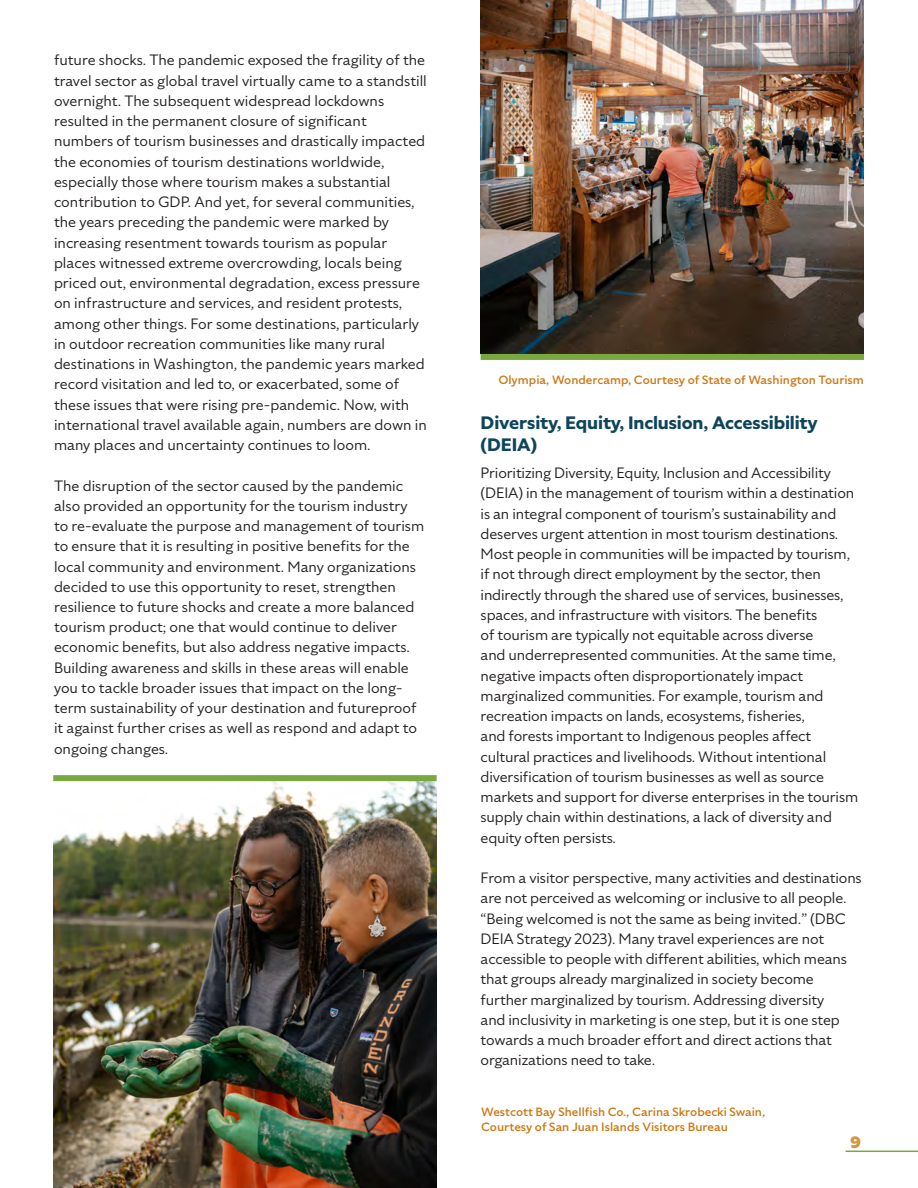
<style>
.page{position:relative;width:918px;height:1188px;background:#fff}
.page>*{position:absolute;margin:0;border:0;box-sizing:border-box;transform-origin:0 0}
.t1{font:700 18px/21.6px "Specter";letter-spacing:-.01em;color:#0e455c}
.t2{font:900 16.5px "Specter";color:#d69443}
.t3{font:15px/20.2px "Specter";letter-spacing:-.01em;color:#231f20}
.t4{font:500 12px/15px "Specter";color:#cc7914}
</style>
<div class="page">
<img style="left:54px;top:781px;width:383px;height:407px">
<hr style="left:846px;top:1151px;width:72px;height:1px;background:#7aa740">
<div style="left:53px;top:775px;width:384px;height:6px;background:#7aa740"></div>
<img style="left:481px;top:0;width:383px;height:354px">
<div style="left:481px;top:354px;width:383px;height:6px;background:#7aa740"></div>
<p class="t3" style="left:54px;top:50px;width:374px">future shocks. The pandemic exposed the fragility of the travel sector as global travel virtually came to a standstill overnight. The subsequent widespread lockdowns resulted in the permanent closure of significant numbers of tourism businesses and drastically impacted the economies of tourism destinations worldwide, especially those where tourism makes a substantial contribution to GDP. And yet, for several communities, the years preceding the pandemic were marked by increasing resentment towards tourism as popular places witnessed extreme overcrowding, locals being priced out, environmental degradation, excess pressure on infrastructure and services, and resident protests, among other things. For some destinations, particularly in outdoor recreation communities like many rural destinations in Washington, the pandemic years marked record visitation and led to, or exacerbated, some of these issues that were rising pre-pandemic. Now, with international travel available again, numbers are down in many places and uncertainty continues to loom.</p>
<p class="t3" style="left:54px;top:475px;width:372px">The disruption of the sector caused by the pandemic also provided an opportunity for the tourism industry to re-evaluate the purpose and management of tourism to ensure that it is resulting in positive benefits for the local community and environment. Many organizations decided to use this opportunity to reset, strengthen resilience to future shocks and create a more balanced tourism product; one that would continue to deliver economic benefits, but also address negative impacts.<br>Building awareness and skills in these areas will enable you to tackle broader issues that impact on the long&shy;term sustainability of your destination and futureproof it against further crises as well as respond and adapt to ongoing changes.</p>
<p class="t4" style="left:498px;top:372px;width:367px">Olympia, Wondercamp, Courtesy of State of Washington Tourism</p>
<p class="t1" style="left:481px;top:412px;width:339px">Diversity, Equity, Inclusion, Accessibility (DEIA)</p>
<p class="t3" style="left:481px;top:462px;width:379px">Prioritizing Diversity, Equity, Inclusion and Accessibility (DEIA) in the management of tourism within a destination is an integral component of tourism’s sustainability and deserves urgent attention in most tourism destinations.<br>Most people in communities will be impacted by tourism, if not through direct employment by the sector, then indirectly through the shared use of services, businesses, spaces, and infrastructure with visitors. The benefits<br>of tourism are typically not equitable across diverse<br>and underrepresented communities. At the same time, negative impacts often disproportionately impact marginalized communities. For example, tourism and recreation impacts on lands, ecosystems, fisheries,<br>and forests important to Indigenous peoples affect cultural practices and livelihoods. Without intentional diversification of tourism businesses as well as source markets and support for diverse enterprises in the tourism supply chain within destinations, a lack of diversity and equity often persists.</p>
<p class="t3" style="left:481px;top:867px;width:383px">From a visitor perspective, many activities and destinations are not perceived as welcoming or inclusive to all people. “Being welcomed is not the same as being invited.” (DBC DEIA Strategy 2023). Many travel experiences are not accessible to people with different abilities, which means that groups already marginalized in society become further marginalized by tourism. Addressing diversity<br>and inclusivity in marketing is one step, but it is one step towards a much broader effort and direct actions that organizations need to take.</p>
<p class="t4" style="left:481px;top:1104px;width:286px">Westcott Bay Shellfish Co., Carina Skrobecki Swain,<br>Courtesy of San Juan Islands Visitors Bureau</p>
<p class="t2" style="left:850px;top:1131px;width:12px">9</p>
</div>
